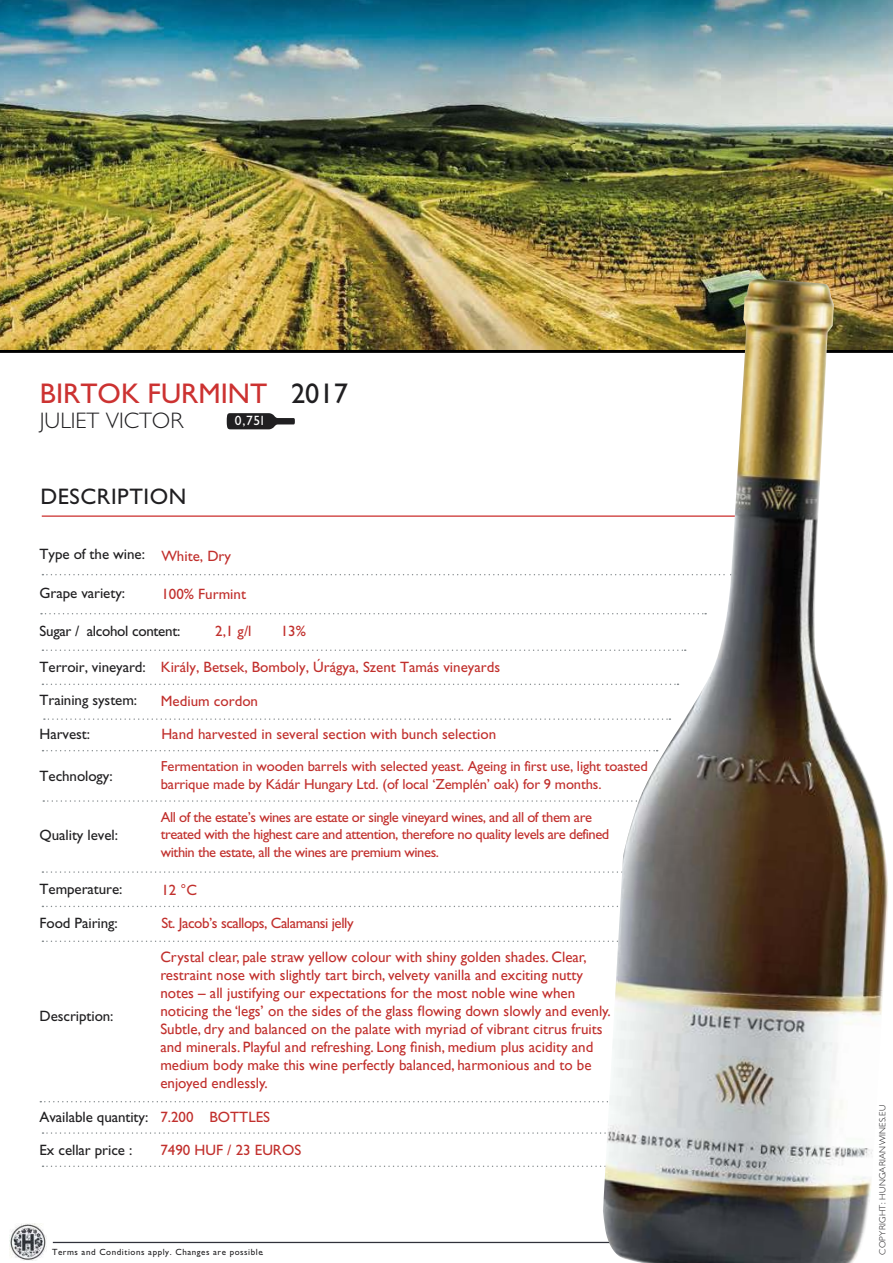
<style>
.page{position:relative;width:893px;height:1263px;background:#fff}
.page>*{position:absolute;margin:0;border:0;box-sizing:border-box;transform-origin:0 0}
.t1{font:500 28.5px "Gill CE";color:#cc3231}
.t2{font:300 22.5px "Gill CE";color:#201f21}
.t3{font:500 22.5px "Gill CE";letter-spacing:.025em;color:#201f21}
.t4{font:15px/18px "Gill Sans";color:#c12f2c}
.t5{font:500 15px "Gill CE";letter-spacing:-.005em;color:#201f21}
.t6{font:500 15px/33px "Gill CE";color:#c12f2c}
.t7{font:500 15px/32.7px "Gill CE";letter-spacing:-.03em;color:#c12f2c}
.t8{font:500 14.55px/17.4px "Gill CE";letter-spacing:-.03em;color:#c12f2c}
.t9{font:500 14.55px/17.4px "Gill CE";letter-spacing:-.01em;color:#c12f2c}
.t10{font:500 13.5px "Gill CE";color:#fff}
.t11{font:500 9px "Gill CE";letter-spacing:.06em;color:#201f21}
.t12{font:300 9px "Gill CE";letter-spacing:.025em;color:#201f21}
.s1{color:#201f21}
</style>
<div class="page">
<hr style="left:0;top:350px;width:893px;height:3px;background:#000101">
<svg style="left:42px;top:574px;width:561px;height:1px"></svg>
<svg style="left:42px;top:649px;width:560px;height:2px"></svg>
<svg style="left:44px;top:718px;width:556px;height:2px"></svg>
<svg style="left:42px;top:871px;width:558px;height:2px"></svg>
<svg style="left:42px;top:906px;width:558px;height:1px"></svg>
<svg style="left:42px;top:940px;width:558px;height:2px"></svg>
<svg style="left:43px;top:800px;width:558px;height:2px"></svg>
<hr style="left:42px;top:515px;width:702px;height:2px;background:#cc3231">
<svg style="left:41px;top:613px;width:559px;height:1px"></svg>
<svg style="left:42px;top:683px;width:561px;height:2px"></svg>
<svg style="left:43px;top:1132px;width:559px;height:2px"></svg>
<svg style="left:43px;top:1165px;width:559px;height:2px"></svg>
<svg style="left:43px;top:750px;width:558px;height:1px"></svg>
<svg style="left:40px;top:1101px;width:563px;height:1px"></svg>
<hr style="left:53px;top:1242px;width:581px;height:1px;background:#30323b">
<svg style="left:227px;top:413px;width:68px;height:16px"></svg>
<img style="left:9px;top:1223px;width:38px;height:38px">
<img style="left:0;top:0;width:893px;height:350px">
<img style="left:603px;top:279px;width:286px;height:984px">
<h1 class="t1" style="left:40px;top:382px;width:310px">BIRTOK FURMINT <span class="s1">2017</span></h1>
<h2 class="t2" style="left:40px;top:413px;width:145px">JULIET VICTOR</h2>
<p class="t10" style="left:235px;top:415px;width:30px">0,75l</p>
<h2 class="t3" style="left:40px;top:487px;width:147px">DESCRIPTION</h2>
<p class="t5" style="left:40px;top:548px;width:107px">Type of the wine:</p>
<p class="t5" style="left:40px;top:587px;width:87px">Grape variety:</p>
<p class="t5" style="left:40px;top:625px;width:142px">Sugar / alcohol content:</p>
<p class="t5" style="left:40px;top:661px;width:108px">Terroir, vineyard:</p>
<p class="t5" style="left:40px;top:694px;width:99px">Training system:</p>
<p class="t5" style="left:40px;top:728px;width:52px">Harvest:</p>
<p class="t5" style="left:40px;top:770px;width:75px">Technology:</p>
<p class="t6" style="left:161px;top:541px;width:71px">White, Dry</p>
<p class="t6" style="left:161px;top:578px;width:86px">100% Furmint</p>
<p class="t6" style="left:215px;top:616px;width:38px">2,1 g/l</p>
<p class="t6" style="left:281px;top:616px;width:27px">13%</p>
<p class="t6" style="left:161px;top:652px;width:341px">Király, Betsek, Bomboly, Úrágya, Szent Tamás vineyards</p>
<p class="t6" style="left:161px;top:686px;width:337px">Medium cordon<br>Hand harvested in several section with bunch selection</p>
<p class="t9" style="left:161px;top:759px;width:489px">Fermentation in wooden barrels with selected yeast. Ageing in first use, light toasted barrique made by Kádár Hungary Ltd. (of local ‘Zemplén’ oak) for 9 months.</p>
<p class="t8" style="left:161px;top:810px;width:450px">All of the estate’s wines are estate or single vineyard wines, and all of them are treated with the highest care and attention, therefore no quality levels are defined within the estate, all the wines are premium wines.</p>
<p class="t5" style="left:40px;top:829px;width:80px">Quality level:</p>
<p class="t5" style="left:40px;top:883px;width:84px">Temperature:</p>
<p class="t5" style="left:40px;top:917px;width:80px">Food Pairing:</p>
<p class="t5" style="left:40px;top:1010px;width:76px">Description:</p>
<p class="t5" style="left:40px;top:1111px;width:110px">Available quantity:</p>
<p class="t5" style="left:40px;top:1144px;width:94px">Ex cellar price :</p>
<p class="t7" style="left:161px;top:875px;width:194px">12 °C<br>St. Jacob’s scallops, Calamansi jelly</p>
<p class="t4" style="left:160px;top:949px;width:452px">Crystal clear, pale straw yellow colour with shiny golden shades. Clear, restraint nose with slightly tart birch, velvety vanilla and exciting nutty notes – all justifying our expectations for the most noble wine when noticing the ‘legs’ on the sides of the glass flowing down slowly and evenly.<br>Subtle, dry and balanced on the palate with myriad of vibrant citrus fruits and minerals. Playful and refreshing. Long finish, medium plus acidity and medium body make this wine perfectly balanced, harmonious and to be enjoyed endlessly.</p>
<p class="t6" style="left:160px;top:1102px;width:142px">7.200 BOTTLES<br>7490 HUF / 23 EUROS</p>
<p class="t11" style="left:52px;top:1248px;width:213px">Terms and Conditions apply. Changes are possible.</p>
<p class="t12" style="left:879px;top:1254px;width:151px;rotate:-90deg">COPYRIGHT: HUNGARIANWINES.EU</p>
</div>
